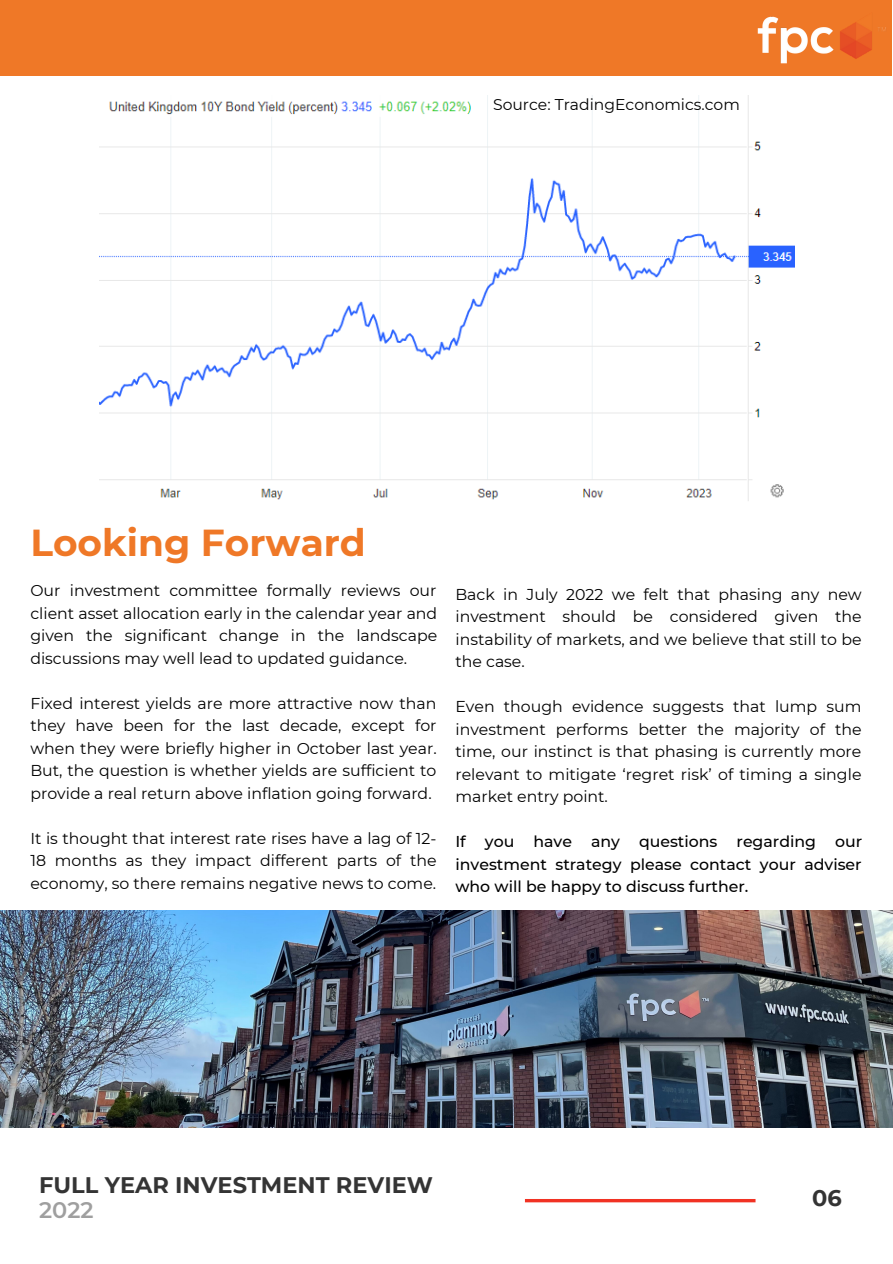
<style>
.page{position:relative;width:893px;height:1264px;background:#fff}
.page>*{position:absolute;margin:0;border:0;box-sizing:border-box;transform-origin:0 0}
.t1{font:700 37.5px "Montserrat";color:#ef7827}
.t2{font:700 22.5px "Montserrat";color:#343434}
.t3{font:600 22.5px "Montserrat";color:#9f9f9f}
.t4{font:15.75px/22.5px "Montserrat";color:#000;text-align:justify}
.t5{font:500 15.75px/22.5px "Montserrat";color:#000;text-align:justify}
.t6{font:15.6px "Montserrat";color:#000}
</style>
<div class="page">
<div style="left:0;top:0;width:891px;height:75px;background:#ef7827"></div>
<svg style="left:525px;top:1199px;width:230px;height:3px"></svg>
<img style="left:0;top:910px;width:892px;height:217px">
<img style="left:99px;top:95px;width:695px;height:406px">
<img style="left:757px;top:16px;width:129px;height:48px">
<p class="t6" style="left:493px;top:95px;width:248px">Source: TradingEconomics.com</p>
<h1 class="t1" style="left:30px;top:520px;width:337px">Looking Forward</h1>
<p class="t4" style="left:30px;top:579px;width:408px">Our investment committee formally reviews our client asset allocation early in the calendar year and given the significant change in the landscape discussions may well lead to updated guidance.</p>
<p class="t4" style="left:30px;top:692px;width:408px">Fixed interest yields are more attractive now than they have been for the last decade, except for when they were briefly higher in October last year.<br>But, the question is whether yields are sufficient to provide a real return above inflation going forward.</p>
<p class="t4" style="left:30px;top:827px;width:407px">It is thought that interest rate rises have a lag of 12- 18 months as they impact different parts of the economy, so there remains negative news to come.</p>
<p class="t4" style="left:455px;top:582px;width:408px">Back in July 2022 we felt that phasing any new investment should be considered given the instability of markets, and we believe that still to be the case.</p>
<p class="t4" style="left:455px;top:695px;width:408px">Even though evidence suggests that lump sum investment performs better the majority of the time, our instinct is that phasing is currently more relevant to mitigate ‘regret risk’ of timing a single market entry point.</p>
<p class="t5" style="left:455px;top:830px;width:408px">If you have any questions regarding our investment strategy please contact your adviser who will be happy to discuss further.</p>
<h2 class="t2" style="left:39px;top:1171px;width:395px">FULL YEAR INVESTMENT REVIEW</h2>
<h2 class="t3" style="left:39px;top:1196px;width:56px">2022</h2>
<h2 class="t2" style="left:812px;top:1183px;width:31px">06</h2>
</div>
